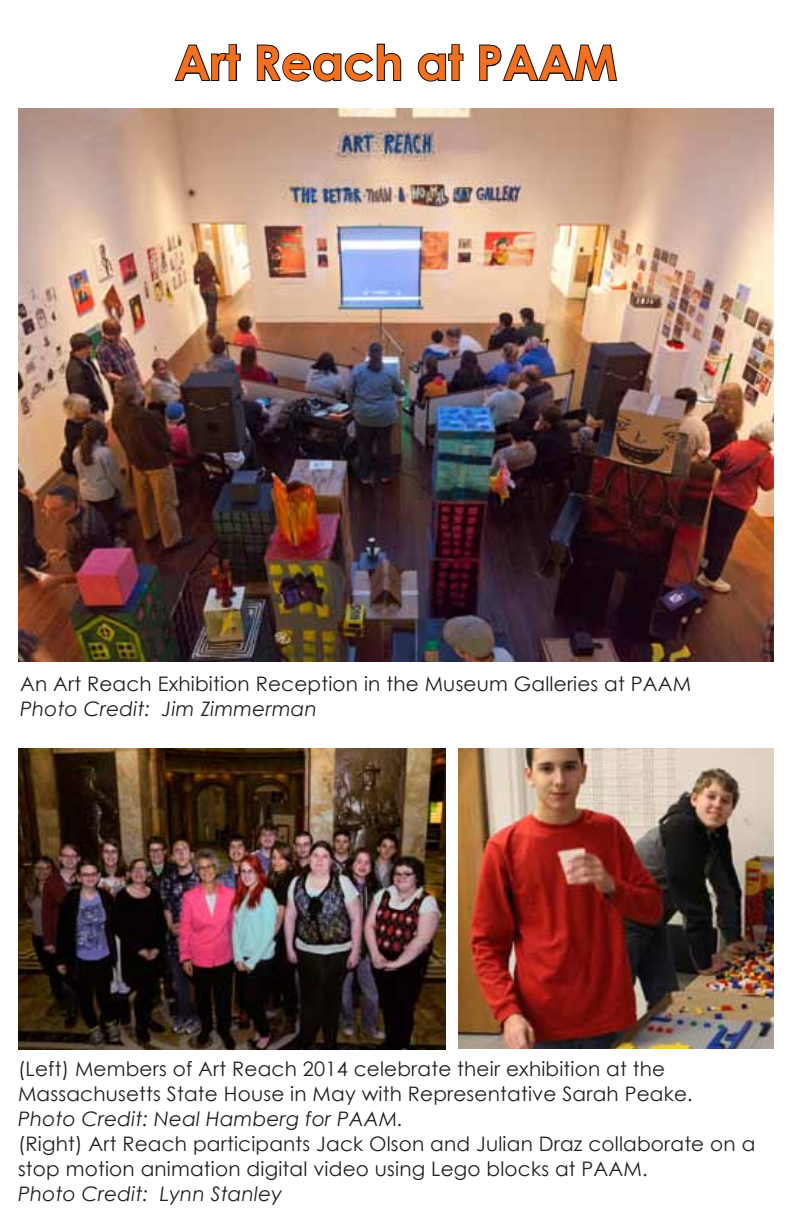
<style>
.page{position:relative;width:792px;height:1224px;background:#fff}
.page>*{position:absolute;margin:0;border:0;box-sizing:border-box;transform-origin:0 0}
.t1{font:700 48px "Century Gothic";color:#f37020}
.t2{font:20px/25px "Century Gothic";letter-spacing:.01em;color:#231f20}
.t3{font:italic 20px "Century Gothic";letter-spacing:.01em;color:#231f20}
</style>
<div class="page">
<img style="left:18px;top:108px;width:756px;height:554px">
<img style="left:458px;top:748px;width:316px;height:300px">
<img style="left:18px;top:749px;width:428px;height:301px">
<svg style="left:174px;top:44px;width:67px;height:37px"></svg>
<svg style="left:256px;top:43px;width:146px;height:39px"></svg>
<svg style="left:417px;top:44px;width:47px;height:38px"></svg>
<svg style="left:479px;top:44px;width:138px;height:37px"></svg>
<h1 class="t1" style="left:175px;top:32px;width:444px">Art Reach at PAAM</h1>
<p class="t2" style="left:20px;top:671px;width:673px">An Art Reach Exhibition Reception in the Museum Galleries at PAAM</p>
<p class="t3" style="left:20px;top:697px;width:299px">Photo Credit: Jim Zimmerman</p>
<p class="t2" style="left:18px;top:1056px;width:676px">(Left) Members of Art Reach 2014 celebrate their exhibition at the<br>Massachusetts State House in May with Representative Sarah Peake.</p>
<p class="t3" style="left:18px;top:1106px;width:387px">Photo Credit: Neal Hamberg for PAAM.</p>
<p class="t2" style="left:18px;top:1131px;width:739px">(Right) Art Reach participants Jack Olson and Julian Draz collaborate on a stop motion animation digital video using Lego blocks at PAAM.</p>
<p class="t3" style="left:18px;top:1181px;width:266px">Photo Credit: Lynn Stanley</p>
</div>
